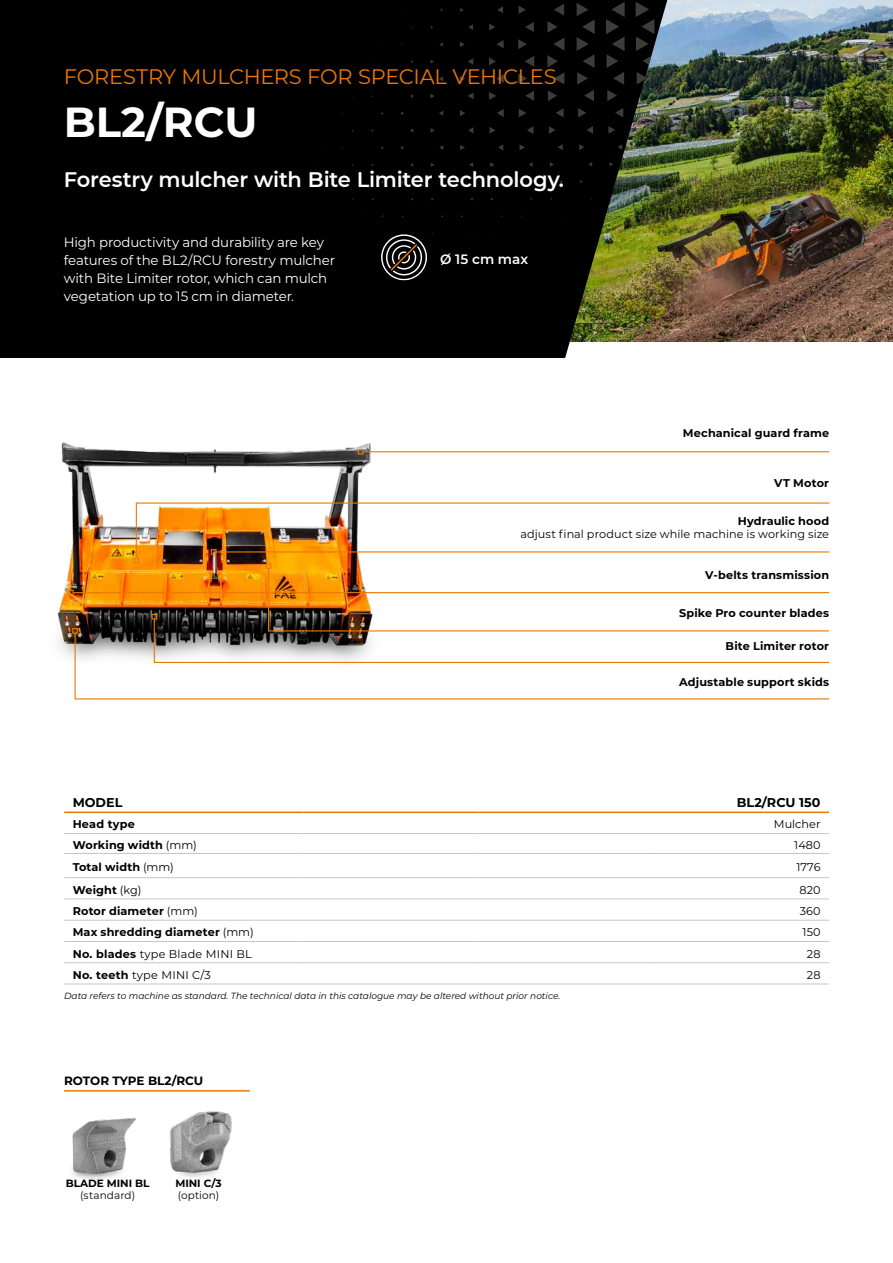
<style>
.page{position:relative;width:893px;height:1263px;background:#fff}
.page>*{position:absolute;margin:0;border:0;box-sizing:border-box;transform-origin:0 0}
.t1{font:700 42px "Montserrat";color:#fff}
.t2{font:600 21px "Montserrat";letter-spacing:-.01em;color:#fff}
.t3{font:21px "Montserrat";letter-spacing:-.015em;color:#ec7803}
.t4{font:13.5px/18px "Montserrat";letter-spacing:-.015em;color:#fff}
.t5{font:600 13.5px "Montserrat";letter-spacing:.005em;color:#fff}
.t6{font:700 12.75px "Montserrat";color:#000}
.t7{font:700 12px "Montserrat";letter-spacing:-.005em;color:#000}
.t8{font:700 11.25px "Montserrat";letter-spacing:.01em;color:#000}
.t9{font:11.25px "Montserrat";letter-spacing:.005em;color:#000}
.t10{font:700 10.5px "Montserrat";color:#000}
.t11{font:10.5px "Montserrat";letter-spacing:.01em;color:#000}
.t12{font:italic 9px "Montserrat";color:#000}
.s1{font-weight:400}
.s2{font-weight:700}
</style>
<div class="page">
<img style="left:71px;top:1117px;width:66px;height:62px">
<img style="left:170px;top:1110px;width:62px;height:68px">
<img style="left:57px;top:442px;width:355px;height:216px">
<img style="left:667px;top:0;width:226px;height:342px">
<svg style="left:0;top:0;width:667px;height:358px;background:#090905"></svg>
<svg style="left:610px;top:162px;width:3px;height:4px"></svg>
<svg style="left:617px;top:144px;width:5px;height:6px"></svg>
<svg style="left:638px;top:108px;width:8px;height:9px"></svg>
<svg style="left:644px;top:90px;width:9px;height:11px"></svg>
<svg style="left:588px;top:162px;width:4px;height:4px"></svg>
<svg style="left:608px;top:126px;width:7px;height:8px"></svg>
<svg style="left:615px;top:108px;width:8px;height:9px"></svg>
<svg style="left:637px;top:72px;width:8px;height:12px"></svg>
<svg style="left:579px;top:144px;width:5px;height:6px"></svg>
<svg style="left:586px;top:126px;width:7px;height:8px"></svg>
<svg style="left:550px;top:162px;width:4px;height:5px"></svg>
<svg style="left:558px;top:144px;width:5px;height:6px"></svg>
<svg style="left:578px;top:108px;width:8px;height:10px"></svg>
<svg style="left:636px;top:0;width:19px;height:65px"></svg>
<svg style="left:529px;top:162px;width:4px;height:5px"></svg>
<svg style="left:549px;top:126px;width:7px;height:8px"></svg>
<svg style="left:556px;top:108px;width:8px;height:9px"></svg>
<svg style="left:606px;top:2px;width:19px;height:99px;background:#0f0f0f"></svg>
<svg style="left:520px;top:144px;width:5px;height:6px"></svg>
<svg style="left:527px;top:126px;width:6px;height:8px"></svg>
<svg style="left:490px;top:162px;width:4px;height:5px"></svg>
<svg style="left:498px;top:144px;width:5px;height:6px"></svg>
<svg style="left:519px;top:109px;width:7px;height:8px"></svg>
<svg style="left:525px;top:91px;width:9px;height:10px"></svg>
<svg style="left:577px;top:3px;width:18px;height:98px;background:#0f0f0e"></svg>
<svg style="left:499px;top:180px;width:4px;height:4px"></svg>
<svg style="left:469px;top:162px;width:4px;height:5px"></svg>
<svg style="left:489px;top:127px;width:7px;height:7px"></svg>
<svg style="left:497px;top:109px;width:7px;height:8px"></svg>
<svg style="left:518px;top:73px;width:9px;height:11px"></svg>
<svg style="left:525px;top:56px;width:9px;height:11px"></svg>
<svg style="left:547px;top:4px;width:18px;height:97px;background:#0c0c0c"></svg>
<svg style="left:460px;top:145px;width:5px;height:5px"></svg>
<svg style="left:468px;top:127px;width:5px;height:6px"></svg>
<svg style="left:489px;top:92px;width:7px;height:8px"></svg>
<svg style="left:496px;top:74px;width:8px;height:9px"></svg>
<svg style="left:518px;top:39px;width:9px;height:10px"></svg>
<svg style="left:525px;top:22px;width:9px;height:10px"></svg>
<svg style="left:461px;top:180px;width:3px;height:4px"></svg>
<svg style="left:431px;top:163px;width:3px;height:4px"></svg>
<svg style="left:439px;top:145px;width:4px;height:5px"></svg>
<svg style="left:460px;top:110px;width:5px;height:6px"></svg>
<svg style="left:467px;top:92px;width:7px;height:7px"></svg>
<svg style="left:489px;top:57px;width:7px;height:8px"></svg>
<svg style="left:496px;top:40px;width:8px;height:8px"></svg>
<svg style="left:518px;top:6px;width:8px;height:8px"></svg>
<svg style="left:440px;top:180px;width:3px;height:4px"></svg>
<svg style="left:410px;top:163px;width:3px;height:4px"></svg>
<svg style="left:431px;top:128px;width:4px;height:5px"></svg>
<svg style="left:439px;top:111px;width:4px;height:5px"></svg>
<svg style="left:460px;top:76px;width:5px;height:6px"></svg>
<svg style="left:468px;top:58px;width:5px;height:7px"></svg>
<svg style="left:489px;top:24px;width:6px;height:7px"></svg>
<svg style="left:497px;top:6px;width:6px;height:7px"></svg>
<svg style="left:401px;top:146px;width:3px;height:4px"></svg>
<svg style="left:410px;top:128px;width:3px;height:4px"></svg>
<svg style="left:430px;top:94px;width:5px;height:4px"></svg>
<svg style="left:439px;top:76px;width:4px;height:5px"></svg>
<svg style="left:460px;top:42px;width:5px;height:5px"></svg>
<svg style="left:468px;top:24px;width:5px;height:6px"></svg>
<svg style="left:410px;top:94px;width:3px;height:4px"></svg>
<svg style="left:431px;top:60px;width:3px;height:4px"></svg>
<svg style="left:439px;top:42px;width:4px;height:4px"></svg>
<svg style="left:460px;top:8px;width:4px;height:4px"></svg>
<hr style="left:73px;top:592px;width:756px;height:1px;background:#ec7803">
<svg style="left:68px;top:590px;width:6px;height:5px"></svg>
<svg style="left:74px;top:632px;width:756px;height:68px"></svg>
<svg style="left:72px;top:628px;width:6px;height:6px"></svg>
<svg style="left:64px;top:813px;width:765px;height:171px"></svg>
<hr style="left:479px;top:833px;width:175px;height:1px;background:#c6c6c6">
<hr style="left:479px;top:853px;width:175px;height:1px;background:#c6c6c6">
<hr style="left:479px;top:877px;width:175px;height:1px;background:#c6c6c6">
<hr style="left:479px;top:899px;width:175px;height:1px;background:#c6c6c6">
<hr style="left:479px;top:920px;width:175px;height:1px;background:#c6c6c6">
<hr style="left:479px;top:941px;width:175px;height:1px;background:#c6c6c6">
<hr style="left:479px;top:962px;width:175px;height:1px;background:#c6c6c6">
<hr style="left:479px;top:984px;width:175px;height:1px;background:#c6c6c6">
<hr style="left:64px;top:833px;width:239px;height:1px;background:#c6c6c6">
<hr style="left:303px;top:833px;width:176px;height:1px;background:#c6c6c6">
<hr style="left:654px;top:833px;width:175px;height:1px;background:#c6c6c6">
<hr style="left:64px;top:853px;width:239px;height:1px;background:#c6c6c6">
<hr style="left:303px;top:853px;width:176px;height:1px;background:#c6c6c6">
<hr style="left:654px;top:853px;width:175px;height:1px;background:#c6c6c6">
<hr style="left:64px;top:877px;width:239px;height:1px;background:#c6c6c6">
<hr style="left:303px;top:877px;width:176px;height:1px;background:#c6c6c6">
<hr style="left:654px;top:877px;width:175px;height:1px;background:#c6c6c6">
<hr style="left:64px;top:899px;width:239px;height:1px;background:#c6c6c6">
<hr style="left:303px;top:899px;width:176px;height:1px;background:#c6c6c6">
<hr style="left:654px;top:899px;width:175px;height:1px;background:#c6c6c6">
<hr style="left:64px;top:920px;width:239px;height:1px;background:#c6c6c6">
<hr style="left:303px;top:920px;width:176px;height:1px;background:#c6c6c6">
<hr style="left:654px;top:920px;width:175px;height:1px;background:#c6c6c6">
<hr style="left:64px;top:941px;width:239px;height:1px;background:#c6c6c6">
<hr style="left:303px;top:941px;width:176px;height:1px;background:#c6c6c6">
<hr style="left:654px;top:941px;width:175px;height:1px;background:#c6c6c6">
<hr style="left:64px;top:962px;width:239px;height:1px;background:#c6c6c6">
<hr style="left:303px;top:962px;width:176px;height:1px;background:#c6c6c6">
<hr style="left:654px;top:962px;width:175px;height:1px;background:#c6c6c6">
<hr style="left:64px;top:984px;width:239px;height:1px;background:#c6c6c6">
<hr style="left:303px;top:984px;width:176px;height:1px;background:#c6c6c6">
<hr style="left:654px;top:984px;width:175px;height:1px;background:#c6c6c6">
<hr style="left:303px;top:811px;width:176px;height:2px;background:#ec7803">
<hr style="left:479px;top:811px;width:175px;height:2px;background:#ec7803">
<hr style="left:654px;top:811px;width:175px;height:2px;background:#ec7803">
<hr style="left:64px;top:811px;width:239px;height:2px;background:#ec7803">
<svg style="left:381px;top:232px;width:52px;height:53px;background:#302d2b"></svg>
<hr style="left:64px;top:1090px;width:186px;height:1px;background:#ec7803">
<hr style="left:363px;top:451px;width:466px;height:1px;background:#ec7803">
<svg style="left:358px;top:449px;width:5px;height:6px"></svg>
<svg style="left:134px;top:502px;width:696px;height:161px"></svg>
<h2 class="t3" style="left:64px;top:62px;width:494px">FORESTRY MULCHERS FOR SPECIAL VEHICLES</h2>
<h1 class="t1" style="left:64px;top:92px;width:195px">BL2/RCU</h1>
<h2 class="t2" style="left:64px;top:165px;width:502px">Forestry mulcher with Bite Limiter technology.</h2>
<p class="t4" style="left:64px;top:233px;width:273px">High productivity and durability are key features of the BL2/RCU forestry mulcher with Bite Limiter rotor, which can mulch vegetation up to 15 cm in diameter.</p>
<p class="t5" style="left:440px;top:250px;width:90px">Ø 15 cm max</p>
<p class="t8" style="left:683px;top:425px;width:148px">Mechanical guard frame</p>
<p class="t8" style="left:774px;top:475px;width:57px">VT Motor</p>
<p class="t8" style="left:738px;top:513px;width:93px">Hydraulic hood</p>
<p class="t9" style="left:520px;top:527px;width:310px">adjust final product size while machine is working size</p>
<p class="t8" style="left:705px;top:567px;width:125px">V-belts transmission</p>
<p class="t8" style="left:679px;top:605px;width:152px">Spike Pro counter blades</p>
<p class="t8" style="left:725px;top:637px;width:105px">Bite Limiter rotor</p>
<p class="t8" style="left:679px;top:674px;width:151px">Adjustable support skids</p>
<p class="t6" style="left:73px;top:793px;width:51px">MODEL</p>
<p class="t6" style="left:737px;top:793px;width:85px">BL2/RCU 150</p>
<p class="t8" style="left:73px;top:816px;width:64px">Head type</p>
<p class="t9" style="left:774px;top:817px;width:48px">Mulcher</p>
<p class="t8" style="left:73px;top:837px;width:126px">Working width <span class="s1">(mm)</span></p>
<p class="t9" style="left:794px;top:837px;width:28px">1480</p>
<p class="t8" style="left:73px;top:859px;width:103px">Total width <span class="s1">(mm)</span></p>
<p class="t9" style="left:797px;top:859px;width:25px">1776</p>
<p class="t8" style="left:73px;top:882px;width:70px">Weight <span class="s1">(kg)</span></p>
<p class="t9" style="left:799px;top:882px;width:22px">820</p>
<p class="t8" style="left:73px;top:903px;width:127px">Rotor diameter <span class="s1">(mm)</span></p>
<p class="t9" style="left:800px;top:903px;width:22px">360</p>
<p class="t8" style="left:73px;top:924px;width:183px">Max shredding diameter <span class="s1">(mm)</span></p>
<p class="t9" style="left:803px;top:924px;width:19px">150</p>
<p class="t9" style="left:73px;top:946px;width:181px"><span class="s2">No. blades</span> type Blade MINI BL</p>
<p class="t9" style="left:807px;top:946px;width:15px">28</p>
<p class="t9" style="left:73px;top:967px;width:140px"><span class="s2">No. teeth</span> type MINI C/3</p>
<p class="t9" style="left:807px;top:967px;width:15px">28</p>
<p class="t12" style="left:64px;top:989px;width:498px">Data refers to machine as standard. The technical data in this catalogue may be altered without prior notice.</p>
<p class="t7" style="left:64px;top:1072px;width:141px">ROTOR TYPE BL2/RCU</p>
<p class="t10" style="left:66px;top:1176px;width:85px">BLADE MINI BL</p>
<p class="t11" style="left:80px;top:1188px;width:56px">(standard)</p>
<p class="t10" style="left:175px;top:1176px;width:48px">MINI C/3</p>
<p class="t11" style="left:178px;top:1188px;width:43px">(option)</p>
</div>
